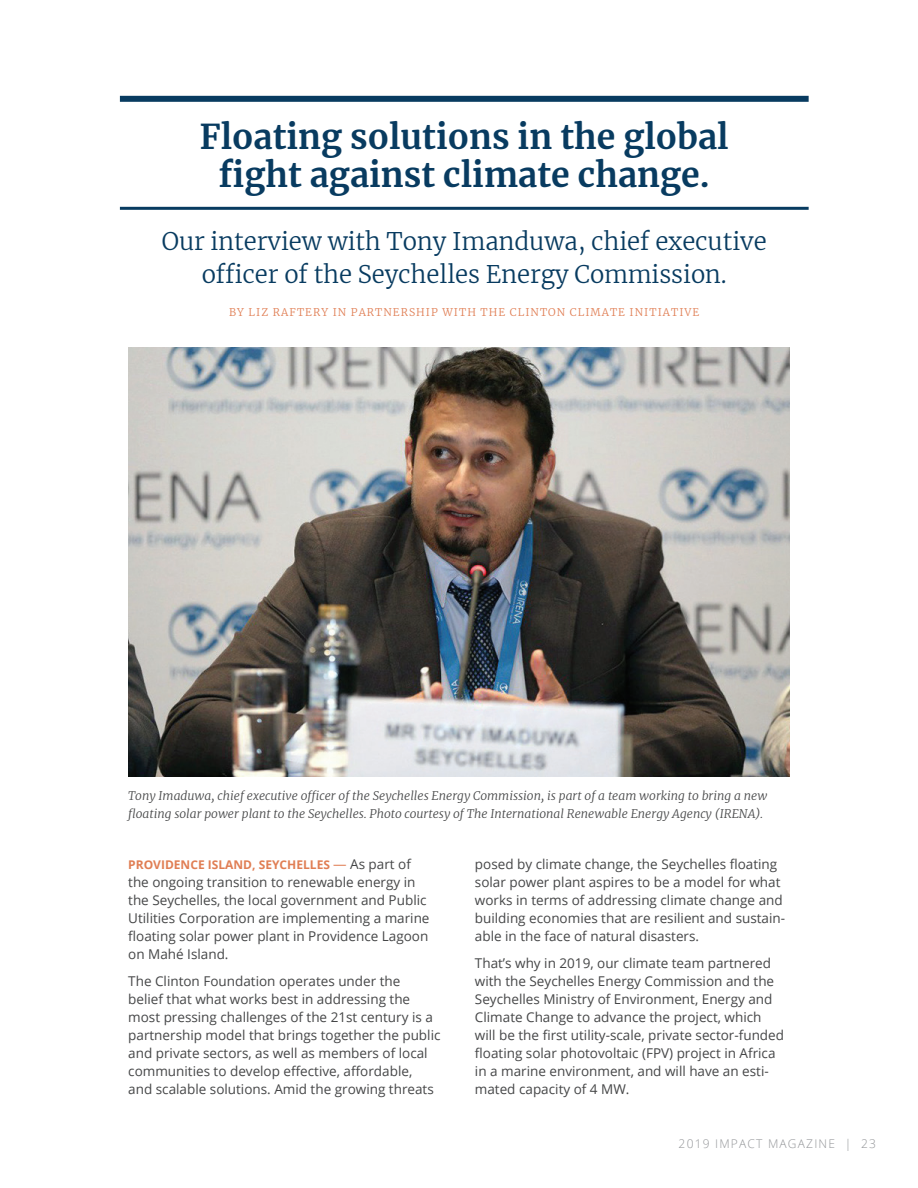
<style>
.page{position:relative;width:918px;height:1188px;background:#fff}
.page>*{position:absolute;margin:0;border:0;box-sizing:border-box;transform-origin:0 0}
.t1{font:700 33.75px/37.5px "Merriweather";color:#083b60;text-align:center}
.t2{font:300 24px/33px "Merriweather";color:#083b60;text-align:center}
.t3{font:13.5px/18px "Open Sans";color:#454647}
.t4{font:italic 300 12px/18px "Merriweather";color:#454647}
.t5{font:700 12px "Open Sans";color:#e07e54}
.t6{font:300 12px "Open Sans";letter-spacing:.1em;color:#939598}
.t7{font:300 10.5px "Merriweather";letter-spacing:.1em;color:#e07e54}
.s1{font-weight:400;font-size:13.5px}
.s2{font-weight:400;font-size:13.5px;color:#454647}
</style>
<div class="page">
<div style="left:120px;top:96px;width:689px;height:6px;background:#083b60"></div>
<hr style="left:120px;top:207px;width:689px;height:3px;background:#083b60">
<img style="left:128px;top:348px;width:662px;height:429px">
<h1 class="t1" style="left:200px;top:117px;width:530px">Floating solutions in the global fight against climate change.</h1>
<h2 class="t2" style="left:162px;top:224px;width:606px">Our interview with Tony Imanduwa, chief executive officer of the Seychelles Energy Commission.</h2>
<p class="t7" style="left:229px;top:305px;width:472px">BY LIZ RAFTERY IN PARTNERSHIP WITH THE CLINTON CLIMATE INITIATIVE</p>
<p class="t4" style="left:128px;top:787px;width:641px">Tony Imaduwa, chief executive officer of the Seychelles Energy Commission, is part of a team working to bring a new floating solar power plant to the Seychelles. Photo courtesy of The International Renewable Energy Agency (IRENA).</p>
<p class="t5" style="left:128px;top:856px;width:284px">PROVIDENCE ISLAND, SEYCHELLES <span class="s1">—</span> <span class="s2">As part of</span></p>
<p class="t3" style="left:128px;top:873px;width:303px">the ongoing transition to renewable energy in the Seychelles, the local government and Public Utilities Corporation are implementing a marine floating solar power plant in Providence Lagoon on Mahé Island.</p>
<p class="t3" style="left:128px;top:971px;width:314px">The Clinton Foundation operates under the<br>belief that what works best in addressing the most pressing challenges of the 21st century is a partnership model that brings together the public and private sectors, as well as members of local communities to develop effective, affordable,<br>and scalable solutions. Amid the growing threats</p>
<p class="t3" style="left:475px;top:855px;width:312px">posed by climate change, the Seychelles floating solar power plant aspires to be a model for what works in terms of addressing climate change and building economies that are resilient and sustain&shy;able in the face of natural disasters.</p>
<p class="t3" style="left:475px;top:953px;width:311px">That’s why in 2019, our climate team partnered with the Seychelles Energy Commission and the Seychelles Ministry of Environment, Energy and Climate Change to advance the project, which will be the first utility-scale, private sector-funded floating solar photovoltaic (FPV) project in Africa in a marine environment, and will have an esti&shy;mated capacity of 4 MW.</p>
<p class="t6" style="left:679px;top:1135px;width:199px">2019 IMPACT MAGAZINE | 23</p>
</div>
